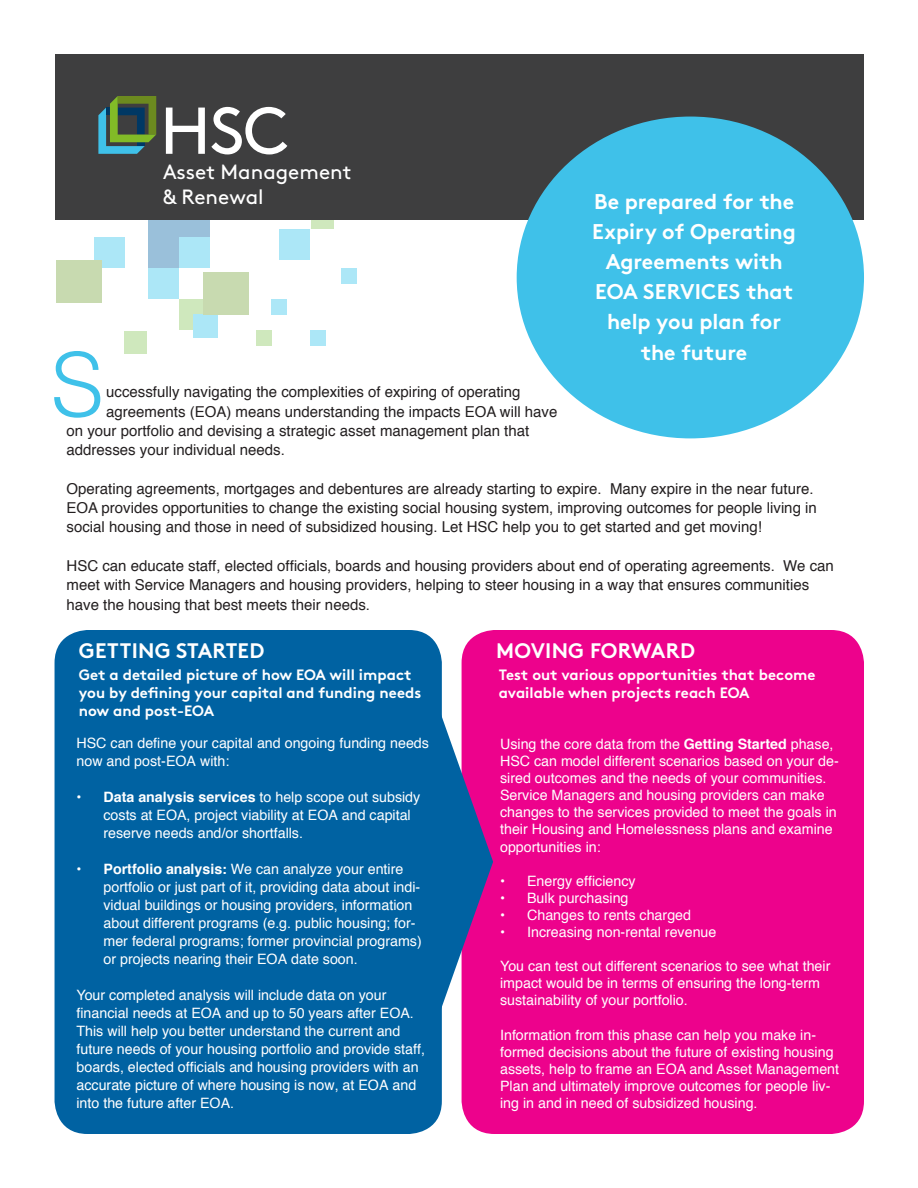
<style>
.page{position:relative;width:918px;height:1188px;background:#fff}
.page>*{position:absolute;margin:0;border:0;box-sizing:border-box;transform-origin:0 0}
.t1{font:300 88.05px "Helvetica";color:#3fc1e9}
.t2{font:700 21.3px/30.2px "Brown Std";color:#fff;text-align:center}
.t3{font:700 21px "Brown Std";letter-spacing:.01em;color:#fff}
.t4{font:20.55px/24.8px "Brown Std";color:#fff}
.t5{font:15px/19.4px "Helvetica";color:#231f20}
.t6{font:700 15px/18px "Brown Std";color:#fff}
.t7{font:14.25px/18px "Helvetica";color:#fff}
.s1{font-weight:700}
</style>
<div class="page">
<div style="left:462px;top:630px;width:402px;height:504px;background:#ed028c;border-radius:33px"></div>
<div style="left:148px;top:206px;width:62px;height:62px;background:#9ac0da"></div>
<div style="left:279px;top:230px;width:31px;height:30px;background:#ace7f7"></div>
<div style="left:148px;top:268px;width:31px;height:31px;background:#ace7f7"></div>
<div style="left:179px;top:299px;width:31px;height:31px;background:#cfe8bd"></div>
<svg style="left:311px;top:219px;width:23px;height:10px"></svg>
<div style="left:125px;top:331px;width:22px;height:22px;background:#cfe8bd"></div>
<div style="left:94px;top:237px;width:31px;height:31px;background:#ace7f7"></div>
<div style="left:256px;top:330px;width:16px;height:16px;background:#cfe8bd"></div>
<div style="left:272px;top:299px;width:15px;height:16px;background:#ace7f7"></div>
<div style="left:310px;top:330px;width:16px;height:16px;background:#ace7f7"></div>
<div style="left:341px;top:268px;width:16px;height:16px;background:#ace7f7"></div>
<div style="left:179px;top:237px;width:31px;height:31px;background:#ace7f7"></div>
<div style="left:193px;top:315px;width:25px;height:23px;background:#ace7f7"></div>
<div style="left:203px;top:272px;width:46px;height:43px;background:#c8dab0"></div>
<div style="left:56px;top:260px;width:46px;height:43px;background:#c8dab0"></div>
<div style="left:55px;top:54px;width:809px;height:165px;background:#3e3e3f"></div>
<svg style="left:166px;top:108px;width:39px;height:46px"></svg>
<svg style="left:211px;top:107px;width:76px;height:47px"></svg>
<svg style="left:98px;top:96px;width:58px;height:58px;background:#497658"></svg>
<div style="left:517px;top:117px;width:347px;height:321px;background:#3fc1e9;border-radius:50%"></div>
<div style="left:55px;top:630px;width:387px;height:504px;background:#0062a2;border-radius:33px"></div>
<svg style="left:441px;top:714px;width:52px;height:295px"></svg>
<p class="t4" style="left:163px;top:160px;width:190px">Asset Management &amp; Renewal</p>
<p class="t1" style="left:50px;top:310px;width:55px">S</p>
<p class="t5" style="left:106px;top:383px;width:416px">uccessfully navigating the complexities of expiring of operating</p>
<p class="t5" style="left:106px;top:402px;width:453px">agreements (EOA) means understanding the impacts EOA will have</p>
<p class="t5" style="left:67px;top:422px;width:464px">on your portfolio and devising a strategic asset management plan that</p>
<p class="t5" style="left:67px;top:441px;width:220px">addresses your individual needs.</p>
<p class="t2" style="left:592px;top:186px;width:205px">Be prepared for the<br>Expiry of Operating<br>Agreements with<br>EOA SERVICES that</p>
<p class="t2" style="left:607px;top:307px;width:176px">help you plan for</p>
<p class="t2" style="left:641px;top:337px;width:108px">the future</p>
<p class="t5" style="left:67px;top:479px;width:752px">Operating agreements, mortgages and debentures are already starting to expire. Many expire in the near future.<br>EOA provides opportunities to change the existing social housing system, improving outcomes for people living in social housing and those in need of subsidized housing. Let HSC help you to get started and get moving!</p>
<p class="t5" style="left:67px;top:557px;width:769px">HSC can educate staff, elected officials, boards and housing providers about end of operating agreements. We can meet with Service Managers and housing providers, helping to steer housing in a way that ensures communities have the housing that best meets their needs.</p>
<p class="t3" style="left:79px;top:638px;width:187px">GETTING STARTED</p>
<p class="t6" style="left:79px;top:666px;width:344px">Get a detailed picture of how EOA will impact you by defining your capital and funding needs now and post-EOA</p>
<p class="t7" style="left:76px;top:735px;width:354px">HSC can define your capital and ongoing funding needs now and post-EOA with:</p>
<p class="t7" style="left:104px;top:789px;width:318px;text-indent:-27px"><span class="s1">• Data analysis services</span> to help scope out subsidy costs at EOA, project viability at EOA and capital reserve needs and/or shortfalls.</p>
<p class="t7" style="left:104px;top:861px;width:320px;text-indent:-27px"><span class="s1">• Portfolio analysis:</span> We can analyze your entire portfolio or just part of it, providing data about indi&shy;vidual buildings or housing providers, information about different programs (e.g. public housing; for&shy;mer federal programs; former provincial programs) or projects nearing their EOA date soon.</p>
<p class="t7" style="left:76px;top:987px;width:350px">Your completed analysis will include data on your financial needs at EOA and up to 50 years after EOA.<br>This will help you better understand the current and future needs of your housing portfolio and provide staff, boards, elected officials and housing providers with an accurate picture of where housing is now, at EOA and into the future after EOA.</p>
<p class="t3" style="left:496px;top:638px;width:200px">MOVING FORWARD</p>
<p class="t6" style="left:499px;top:666px;width:318px">Test out various opportunities that become available when projects reach EOA</p>
<p class="t7" style="left:500px;top:736px;width:340px;line-height:17.1px">Using the core data from the <span class="s1">Getting Started</span> phase, HSC can model different scenarios based on your de&shy;sired outcomes and the needs of your communities.<br>Service Managers and housing providers can make changes to the services provided to meet the goals in their Housing and Homelessness plans and examine opportunities in:</p>
<p class="t7" style="left:500px;top:872px;width:137px">• Energy efficiency</p>
<p class="t7" style="left:500px;top:889px;width:130px">• Bulk purchasing</p>
<p class="t7" style="left:500px;top:906px;width:192px">• Changes to rents charged</p>
<p class="t7" style="left:500px;top:924px;width:218px">• Increasing non-rental revenue</p>
<p class="t7" style="left:500px;top:958px;width:332px;line-height:17.1px">You can test out different scenarios to see what their impact would be in terms of ensuring the long-term sustainability of your portfolio.</p>
<p class="t7" style="left:500px;top:1027px;width:341px;line-height:17.1px">Information from this phase can help you make in&shy;formed decisions about the future of existing housing assets, help to frame an EOA and Asset Management Plan and ultimately improve outcomes for people liv&shy;ing in and in need of subsidized housing.</p>
</div>
